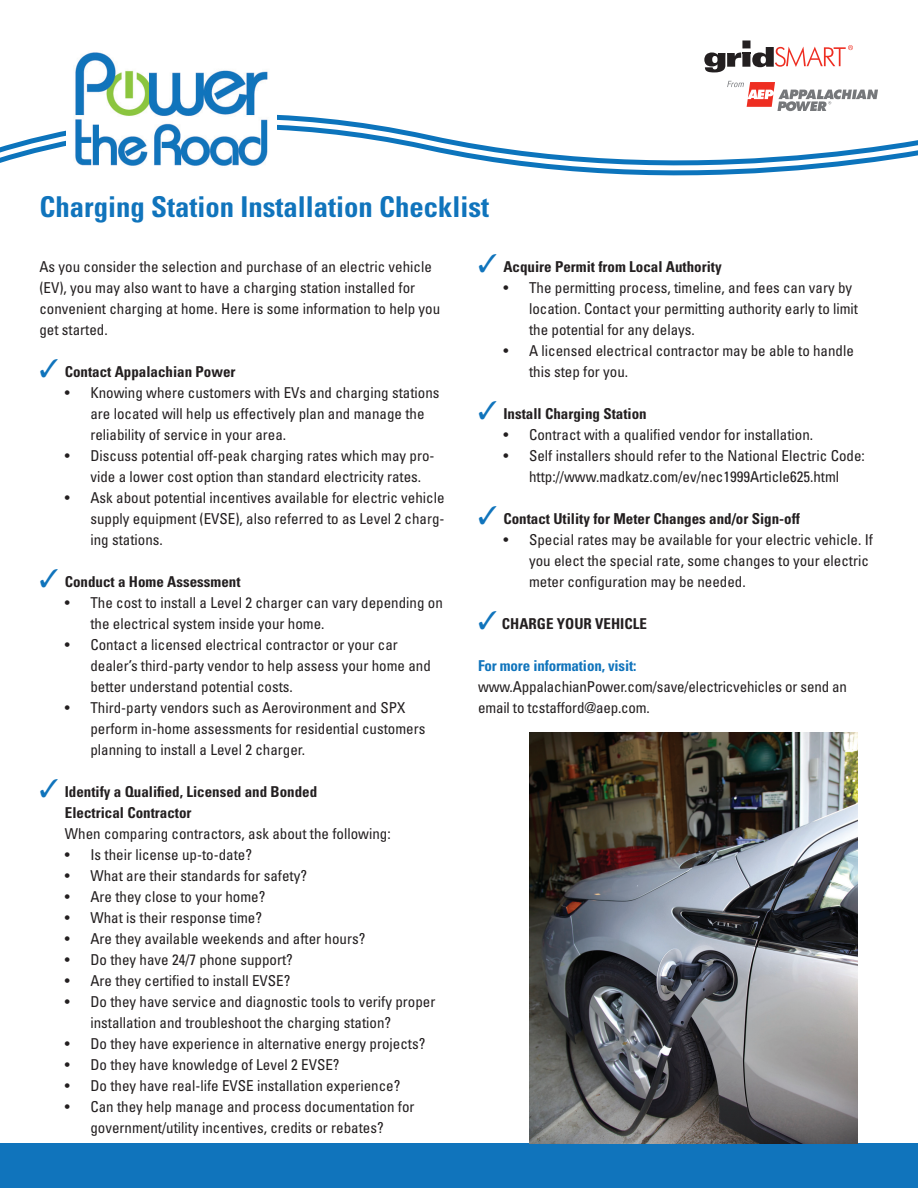
<style>
.page{position:relative;width:918px;height:1188px;background:#fff}
.page>*{position:absolute;margin:0;border:0;box-sizing:border-box;transform-origin:0 0}
.t1{font:700 condensed 28.65px "Univers LT Std";color:#1074bc}
.t2{font:condensed 15px/21px "Univers";color:#231f20}
.t3{font:700 condensed 15px/21px "Univers";color:#231f20}
.t4{font:700 condensed 15px "Univers";letter-spacing:-.01em;color:#1074bc}
.s1{color:#1074bc}
</style>
<div class="page">
<svg style="left:0;top:114px;width:918px;height:62px"></svg>
<div style="left:66px;top:51px;width:211px;height:117px;background:#fff"></div>
<img style="left:75px;top:52px;width:193px;height:114px">
<div style="left:0;top:1143px;width:918px;height:45px;background:#1074bc"></div>
<img style="left:529px;top:732px;width:329px;height:411px">
<svg style="left:704px;top:40px;width:149px;height:32px"></svg>
<div style="left:746px;top:82px;width:145px;height:35px;background:#fff"></div>
<svg style="left:727px;top:81px;width:151px;height:30px"></svg>
<h1 class="t1" style="left:39px;top:189px;width:451px">Charging Station Installation Checklist</h1>
<p class="t3" style="left:478px;top:256px;width:245px"><span class="s1">✓</span> Acquire Permit from Local Authority</p>
<p class="t2" style="left:529px;top:277px;width:331px;text-indent:-26px">• The permitting process, timeline, and fees can vary by location. Contact your permitting authority early to limit the potential for any delays.</p>
<p class="t2" style="left:529px;top:340px;width:326px;text-indent:-26px">• A licensed electrical contractor may be able to handle this step for you.</p>
<p class="t3" style="left:478px;top:403px;width:170px"><span class="s1">✓</span> Install Charging Station</p>
<p class="t2" style="left:504px;top:424px;width:311px">• Contract with a qualified vendor for installation.</p>
<p class="t2" style="left:504px;top:445px;width:363px;text-align:center">• Self installers should refer to the National Electric Code: http://www.madkatz.com/ev/nec1999Article625.html</p>
<p class="t3" style="left:478px;top:508px;width:323px"><span class="s1">✓</span> Contact Utility for Meter Changes and/or Sign-off</p>
<p class="t2" style="left:529px;top:529px;width:346px;text-indent:-26px">• Special rates may be available for your electric vehicle. If you elect the special rate, some changes to your electric meter configuration may be needed.</p>
<p class="t3" style="left:478px;top:613px;width:134px"><span class="s1">✓</span> Charge Your Vehicle</p>
<p class="t4" style="left:478px;top:657px;width:160px">For more information, visit:</p>
<p class="t2" style="left:478px;top:676px;width:371px">www.AppalachianPower.com/save/electricvehicles or send an email to tcstafford@aep.com.</p>
<p class="t2" style="left:39px;top:256px;width:402px">As you consider the selection and purchase of an electric vehicle (EV), you may also want to have a charging station installed for convenient charging at home. Here is some information to help you get started.</p>
<p class="t3" style="left:39px;top:361px;width:198px"><span class="s1">✓</span> Contact Appalachian Power</p>
<p class="t2" style="left:90px;top:382px;width:351px;text-indent:-26px">• Knowing where customers with EVs and charging stations are located will help us effectively plan and manage the reliability of service in your area.</p>
<p class="t2" style="left:90px;top:445px;width:346px;text-indent:-26px">• Discuss potential off-peak charging rates which may pro&shy;vide a lower cost option than standard electricity rates.</p>
<p class="t2" style="left:90px;top:487px;width:356px;text-align:justify;text-indent:-26px">• Ask about potential incentives available for electric vehicle supply equipment (EVSE), also referred to as Level 2 charg&shy;ing stations.</p>
<p class="t3" style="left:39px;top:571px;width:203px"><span class="s1">✓</span> Conduct a Home Assessment</p>
<p class="t2" style="left:90px;top:592px;width:354px;text-indent:-26px">• The cost to install a Level 2 charger can vary depending on the electrical system inside your home.</p>
<p class="t2" style="left:90px;top:634px;width:342px;text-indent:-26px">• Contact a licensed electrical contractor or your car dealer’s third-party vendor to help assess your home and better understand potential costs.</p>
<p class="t2" style="left:90px;top:697px;width:336px;text-indent:-26px">• Third-party vendors such as Aerovironment and SPX perform in-home assessments for residential customers planning to install a Level 2 charger.</p>
<p class="t3" style="left:65px;top:781px;width:254px;text-indent:-25px"><span class="s1">✓</span> Identify a Qualified, Licensed and Bonded<br>Electrical Contractor</p>
<p class="t2" style="left:65px;top:823px;width:327px">When comparing contractors, ask about the following:</p>
<p class="t2" style="left:65px;top:844px;width:189px">• Is their license up-to-date?</p>
<p class="t2" style="left:65px;top:865px;width:244px">• What are their standards for safety?</p>
<p class="t2" style="left:65px;top:886px;width:202px">• Are they close to your home?</p>
<p class="t2" style="left:65px;top:907px;width:199px">• What is their response time?</p>
<p class="t2" style="left:65px;top:928px;width:302px">• Are they available weekends and after hours?</p>
<p class="t2" style="left:65px;top:949px;width:229px">• Do they have 24/7 phone support?</p>
<p class="t2" style="left:65px;top:970px;width:227px">• Are they certified to install EVSE?</p>
<p class="t2" style="left:90px;top:991px;width:346px;text-indent:-26px">• Do they have service and diagnostic tools to verify proper installation and troubleshoot the charging station?</p>
<p class="t2" style="left:65px;top:1033px;width:362px">• Do they have experience in alternative energy projects?</p>
<p class="t2" style="left:65px;top:1054px;width:276px">• Do they have knowledge of Level 2 EVSE?</p>
<p class="t2" style="left:65px;top:1075px;width:337px">• Do they have real-life EVSE installation experience?</p>
<p class="t2" style="left:65px;top:1096px;width:351px;text-align:center">• Can they help manage and process documentation for government/utility incentives, credits or rebates?</p>
</div>
